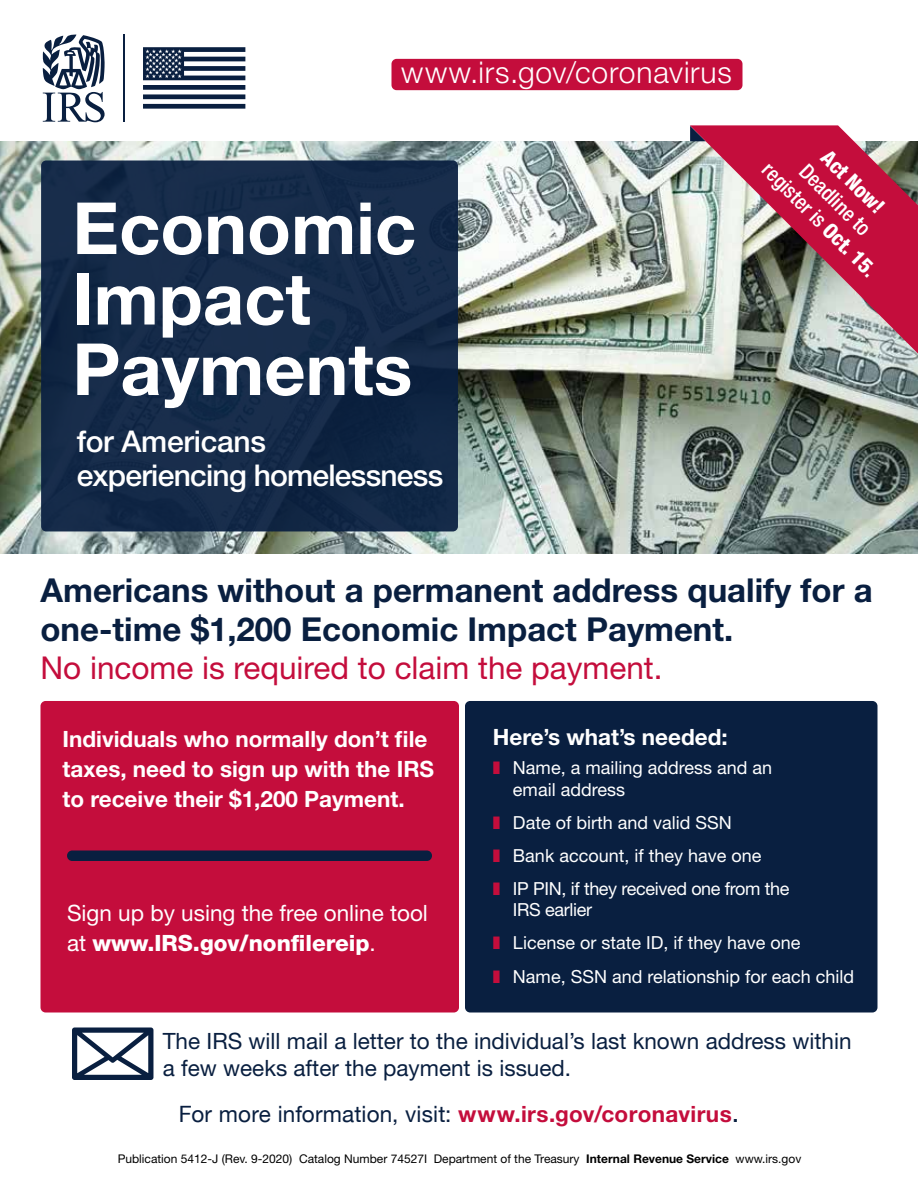
<style>
.page{position:relative;width:918px;height:1188px;background:#fff}
.page>*{position:absolute;margin:0;border:0;box-sizing:border-box;transform-origin:0 0}
.t1{font:700 72px/70.5px "Helvetica Neue LT Std";color:#fff}
.t2{font:700 33px/39px "Helvetica Neue LT Std";color:#091f40}
.t3{font:31.5px "Helvetica Neue LT Std";color:#c40d3c}
.t4{font:500 30px/34.5px "Helvetica Neue LT Std";letter-spacing:-.025em;color:#fff}
.t5{font:300 30px "Helvetica Neue LT Std";letter-spacing:.025em;color:#fff}
.t6{font:700 22.5px/30px "Helvetica Neue LT Std";color:#fff}
.t7{font:22.5px/27px "Helvetica Neue LT Std";color:#091f40}
.t8{font:22.5px/30px "Helvetica Neue LT Std";color:#fff}
.t9{font:22.5px "Helvetica Neue";letter-spacing:.005em;color:#091f40}
.t10{font:500 condensed 21px/25.2px "Helvetica Neue LT Std";color:#fff;text-align:center}
.t11{font:18px/22.5px "Helvetica Neue LT Std";color:#fff}
.t12{font:18px/21px "Helvetica Neue LT Std";letter-spacing:-.02em;color:#fff}
.t13{font:12px "Helvetica Neue LT Std";color:#000}
.s1{font-weight:800}
.s2{font-weight:700}
.s3{color:#c40d3c}
.s4{font-family:"Helvetica Neue LT Std";font-weight:700;color:#c40d3c}
.s5{font-family:"Helvetica Neue LT Std";font-size:27px}
</style>
<div class="page">
<img style="left:245px;top:47px;width:1px;height:62px">
<div style="left:41px;top:701px;width:418px;height:311px;background:#c40d3c;border-radius:5px"></div>
<div style="left:465px;top:701px;width:413px;height:311px;background:#091f40;border-radius:5px"></div>
<img style="left:0;top:141px;width:918px;height:413px">
<div style="left:41px;top:160px;width:417px;height:371px;background:#162b49;border-radius:5px"></div>
<div style="left:392px;top:59px;width:351px;height:31px;background:#c40d3c;border-radius:5px"></div>
<svg style="left:143px;top:47px;width:102px;height:62px"></svg>
<svg style="left:42px;top:34px;width:63px;height:88px"></svg>
<hr style="left:123px;top:35px;width:1px;height:87px;background:#091f40">
<svg style="left:72px;top:1028px;width:81px;height:52px"></svg>
<div style="left:67px;top:850px;width:365px;height:11px;background:#091f40;border-radius:5px"></div>
<svg style="left:690px;top:125px;width:228px;height:229px;background:#b46979"></svg>
<h3 class="t5" style="left:401px;top:54px;width:332px">www.irs.gov/coronavirus</h3>
<h1 class="t1" style="left:72px;top:192px;width:345px">Economic<br>Impact<br>Payments</h1>
<h1 class="t4" style="left:77px;top:424px;width:368px">for Americans experiencing homelessness</h1>
<p class="t10" style="left:811px;top:121px;width:153px;rotate:45deg"><span class="s1">Act Now!<br></span>Deadline to register is <span class="s1">Oct. 15</span><span class="s2">.</span></p>
<p class="t2" style="left:40px;top:570px;width:834px">Americans without a permanent address qualify for a one-time $1,200 Economic Impact Payment.</p>
<p class="t3" style="left:40px;top:650px;width:624px">No income is required to claim the payment.</p>
<p class="t6" style="left:63px;top:723px;width:373px">Individuals who normally don’t file taxes, need to sign up with the IRS to receive their $1,200 Payment.</p>
<p class="t8" style="left:67px;top:897px;width:362px">Sign up by using the free online tool at <span class="s1">www.IRS.gov/nonfilereip</span>.</p>
<p class="t6" style="left:493px;top:721px;width:237px">Here’s what’s needed:</p>
<p class="t11" style="left:513px;top:756px;width:261px;text-indent:-20px"><span class="s3">❚</span> Name, a mailing address and an email address</p>
<p class="t11" style="left:493px;top:811px;width:240px"><span class="s3">❚</span> Date of birth and valid SSN</p>
<p class="t11" style="left:493px;top:844px;width:270px"><span class="s3">❚</span> Bank account, if they have one</p>
<p class="t12" style="left:513px;top:878px;width:278px;text-indent:-20px"><span class="s3">❚</span> IP PIN, if they received one from the<br>IRS earlier</p>
<p class="t11" style="left:493px;top:931px;width:309px"><span class="s3">❚</span> License or state ID, if they have one</p>
<p class="t11" style="left:493px;top:965px;width:363px"><span class="s3">❚</span> Name, SSN and relationship for each child</p>
<p class="t7" style="left:163px;top:1027px;width:690px">The IRS will mail a letter to the individual’s last known address within a few weeks after the payment is issued.</p>
<p class="t9" style="left:179px;top:1098px;width:562px">For more information, visit: <span class="s4">www.irs.gov/coronavirus</span><span class="s5">.</span></p>
<p class="t13" style="left:118px;top:1151px;width:311px">Publication 5412-J (Rev. 9-2020) Catalog Number 74527I</p>
<p class="t13" style="left:434px;top:1151px;width:369px">Department of the Treasury <span class="s2">Internal Revenue Service</span> www.irs.gov</p>
</div>
